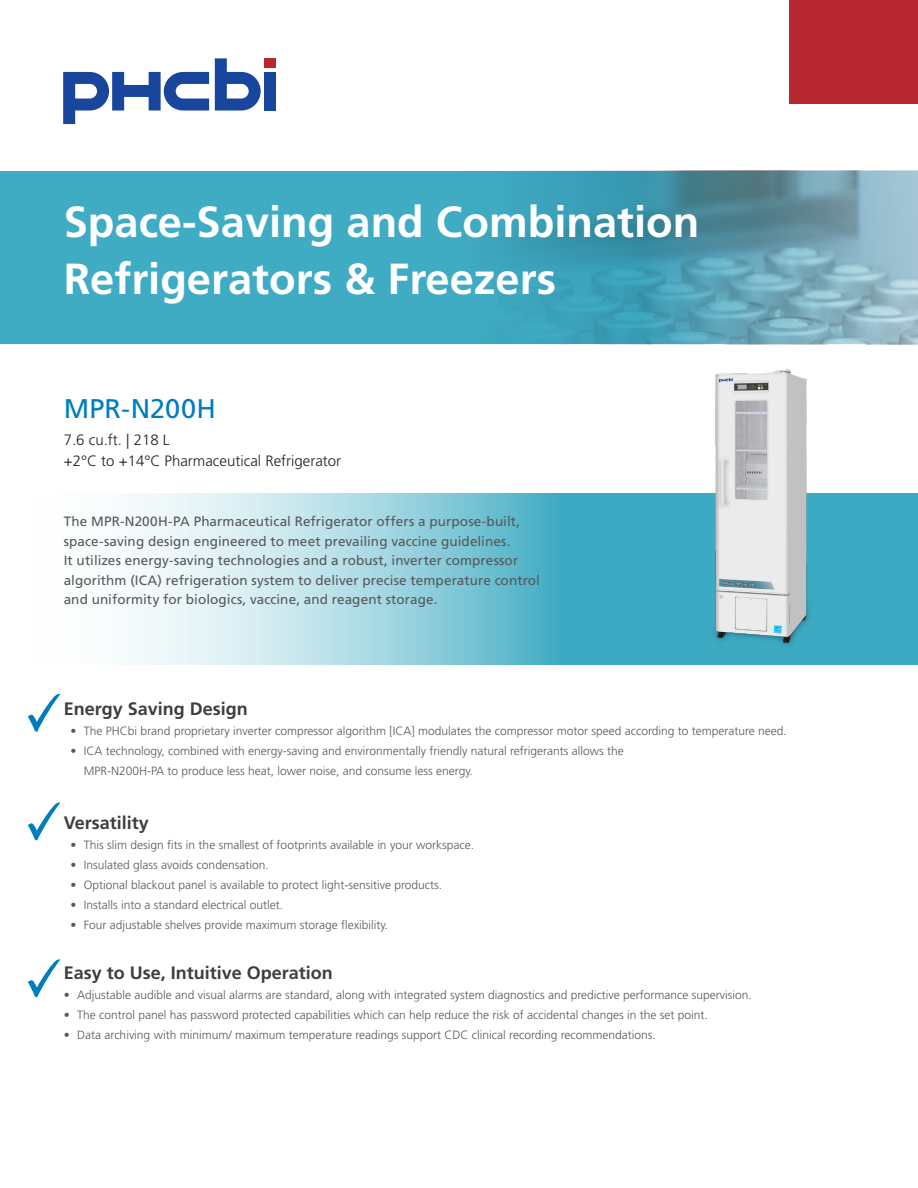
<style>
.page{position:relative;width:918px;height:1188px;background:#fff}
.page>*{position:absolute;margin:0;border:0;box-sizing:border-box;transform-origin:0 0}
.Green_Headlines{font:700 43.5px/57px "Frutiger LT Std";color:#fff}
.Green_Headlines-2{font:27px "Frutiger LT Std";letter-spacing:.01em;color:#007dbe}
.Bullets{font:700 18px "Frutiger LT Std";color:#3e3e3f}
.Bullets-2{font:300 15px "Frutiger LT Std";color:#231f20}
.PS_PHCbi_Intro_Copy{font:13.5px/19.5px "Frutiger LT Std";letter-spacing:.005em;color:#57585a}
.Bullets-3{font:300 12px "Frutiger LT Std";color:#57585a}
</style>
<div class="page">
<svg style="left:0;top:172px;width:918px;height:172px;background:#4ca7bd"></svg>
<div style="left:264px;top:72px;width:12px;height:39px;background:#18469d"></div>
<svg style="left:63px;top:72px;width:146px;height:52px"></svg>
<svg style="left:215px;top:58px;width:46px;height:53px"></svg>
<div style="left:264px;top:58px;width:12px;height:10px;background:#b7282e"></div>
<div style="left:789px;top:0;width:129px;height:103px;background:#b7272f"></div>
<svg style="left:132px;top:493px;width:786px;height:171px;background:#8dcddb"></svg>
<svg style="left:28px;top:693px;width:33px;height:39px"></svg>
<svg style="left:28px;top:802px;width:33px;height:39px"></svg>
<svg style="left:28px;top:959px;width:33px;height:39px"></svg>
<img style="left:652px;top:369px;width:210px;height:286px">
<p class="Green_Headlines" style="left:64px;top:193px;width:637px">Space-Saving and Combination<br>Refrigerators &amp; Freezers</p>
<p class="Green_Headlines-2" style="left:64px;top:392px;width:154px">MPR-N200H</p>
<p class="Bullets-2" style="left:64px;top:431px;width:107px">7.6 cu.ft. | 218 L</p>
<p class="Bullets-2" style="left:64px;top:452px;width:279px">+2°C to +14°C Pharmaceutical Refrigerator</p>
<p class="PS_PHCbi_Intro_Copy" style="left:64px;top:512px;width:478px">The MPR-N200H-PA Pharmaceutical Refrigerator offers a purpose-built, space-saving design engineered to meet prevailing vaccine guidelines.<br>It utilizes energy-saving technologies and a robust, inverter compressor algorithm (ICA) refrigeration system to deliver precise temperature control and uniformity for biologics, vaccine, and reagent storage.</p>
<p class="Bullets" style="left:64px;top:699px;width:186px">Energy Saving Design</p>
<p class="Bullets-3" style="left:70px;top:724px;width:718px">• The PHCbi brand proprietary inverter compressor algorithm [ICA] modulates the compressor motor speed according to temperature need.</p>
<p class="Bullets-3" style="left:70px;top:744px;width:555px">• ICA technology, combined with energy-saving and environmentally friendly natural refrigerants allows the</p>
<p class="Bullets-3" style="left:84px;top:764px;width:391px">MPR-N200H-PA to produce less heat, lower noise, and consume less energy.</p>
<p class="Bullets" style="left:64px;top:813px;width:87px">Versatility</p>
<p class="Bullets-3" style="left:70px;top:838px;width:405px">• This slim design fits in the smallest of footprints available in your workspace.</p>
<p class="Bullets-3" style="left:70px;top:858px;width:200px">• Insulated glass avoids condensation.</p>
<p class="Bullets-3" style="left:70px;top:878px;width:373px">• Optional blackout panel is available to protect light-sensitive products.</p>
<p class="Bullets-3" style="left:70px;top:898px;width:214px">• Installs into a standard electrical outlet.</p>
<p class="Bullets-3" style="left:70px;top:918px;width:319px">• Four adjustable shelves provide maximum storage flexibility.</p>
<p class="Bullets" style="left:64px;top:963px;width:271px">Easy to Use, Intuitive Operation</p>
<p class="Bullets-3" style="left:64px;top:988px;width:690px">• Adjustable audible and visual alarms are standard, along with integrated system diagnostics and predictive performance supervision.</p>
<p class="Bullets-3" style="left:64px;top:1008px;width:646px">• The control panel has password protected capabilities which can help reduce the risk of accidental changes in the set point.</p>
<p class="Bullets-3" style="left:64px;top:1028px;width:594px">• Data archiving with minimum/ maximum temperature readings support CDC clinical recording recommendations.</p>
</div>
